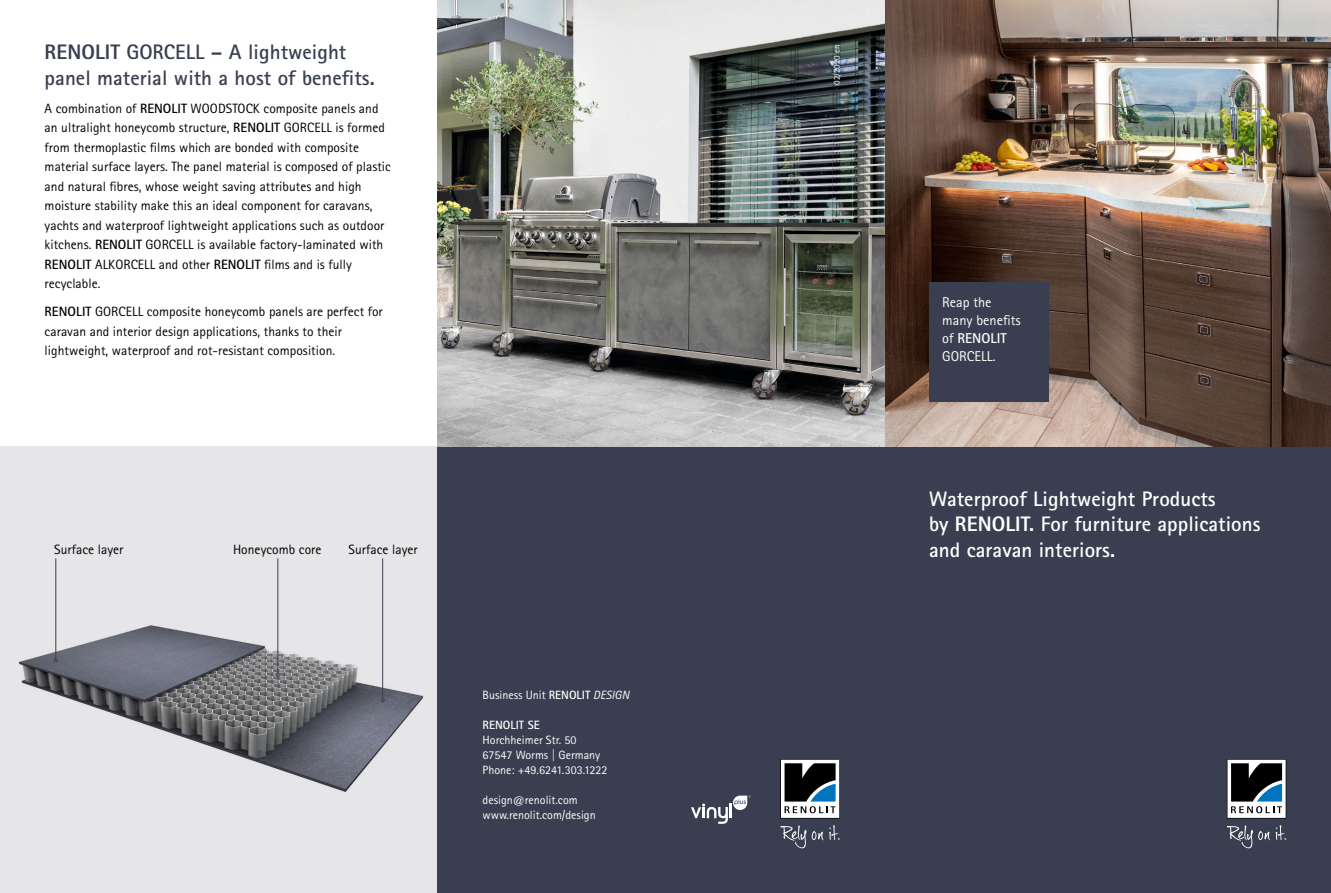
<style>
.page{position:relative;width:1331px;height:893px;background:#fff}
.page>*{position:absolute;margin:0;border:0;box-sizing:border-box;transform-origin:0 0}
.t1{font:700 21px/25.5px "Rotis Sans Serif Pro";letter-spacing:.005em;color:#fff}
.t2{font:700 21px/25.5px "Rotis Sans Serif Pro";letter-spacing:.005em;color:#393f50}
.t3{font:14.25px/18px "Rotis Sans Serif Pro";color:#fff}
.t4{font:13.5px/19.5px "Rotis Sans Serif Pro";letter-spacing:.005em;color:#000}
.t5{font:12px/15px "Rotis Sans Serif Pro";color:#fff}
.t6{font:700 12px "Rotis Sans Serif Pro";color:#fff}
.t7{font:9px "Rotis Sans Serif Pro";color:#fff}
.s1{font-weight:800}
.s2{font-weight:700}
.s3{font-style:italic}
</style>
<div class="page">
<div style="left:0;top:446px;width:438px;height:447px;background:#e6e6e9"></div>
<img style="left:18px;top:528px;width:420px;height:334px">
<div style="left:438px;top:0;width:893px;height:893px;background:#393f50"></div>
<svg style="left:1227px;top:759px;width:59px;height:60px;background:#6c767c"></svg>
<svg style="left:1227px;top:825px;width:59px;height:23px"></svg>
<svg style="left:780px;top:759px;width:60px;height:60px;background:#6c757b"></svg>
<svg style="left:812px;top:831px;width:11px;height:9px"></svg>
<svg style="left:829px;top:825px;width:11px;height:15px"></svg>
<svg style="left:780px;top:825px;width:26px;height:23px"></svg>
<img style="left:438px;top:0;width:893px;height:446px">
<svg style="left:691px;top:796px;width:59px;height:28px"></svg>
<div style="left:929px;top:283px;width:119px;height:119px;background:#393f50"></div>
<hr style="left:55px;top:558px;width:1px;height:101px;background:#393f50">
<svg style="left:54px;top:659px;width:4px;height:3px"></svg>
<hr style="left:277px;top:558px;width:1px;height:115px;background:#393f50">
<svg style="left:276px;top:673px;width:4px;height:3px"></svg>
<hr style="left:382px;top:558px;width:1px;height:141px;background:#393f50">
<svg style="left:381px;top:698px;width:4px;height:4px"></svg>
<h1 class="t2" style="left:45px;top:39px;width:332px"><span class="s1">RENOLIT</span> GORCELL – A lightweight panel material with a host of benefits.</h1>
<p class="t4" style="left:45px;top:98px;width:348px">A combination of <span class="s2">RENOLIT</span> WOODSTOCK composite panels and an ultralight honeycomb structure, <span class="s2">RENOLIT</span> GORCELL is formed from thermoplastic films which are bonded with composite material surface layers. The panel material is composed of plastic and natural fibres, whose weight saving attributes and high moisture stability make this an ideal component for caravans, yachts and waterproof lightweight applications such as outdoor kitchens. <span class="s2">RENOLIT</span> GORCELL is available factory-laminated with <span class="s2">RENOLIT</span> ALKORCELL and other <span class="s2">RENOLIT</span> films and is fully recyclable.</p>
<p class="t4" style="left:45px;top:302px;width:340px"><span class="s2">RENOLIT</span> GORCELL composite honeycomb panels are perfect for caravan and interior design applications, thanks to their lightweight, waterproof and rot-resistant composition.</p>
<p class="t7" style="left:831px;top:85px;width:42px;rotate:-90deg">02/2020 en</p>
<p class="t3" style="left:942px;top:293px;width:80px">Reap the many benefits of <span class="s2">RENOLIT<br></span>GORCELL.</p>
<h1 class="t1" style="left:929px;top:486px;width:333px">Waterproof Lightweight Products<br>by <span class="s1">RENOLIT.</span> For furniture applications</h1>
<p class="t4" style="left:54px;top:539px;width:71px">Surface layer</p>
<p class="t4" style="left:233px;top:539px;width:90px">Honeycomb core</p>
<p class="t4" style="left:349px;top:539px;width:71px">Surface layer</p>
<h1 class="t1" style="left:929px;top:537px;width:188px">and caravan interiors.</h1>
<p class="t5" style="left:483px;top:687px;width:148px">Business Unit <span class="s2">RENOLIT</span> <span class="s3">DESIGN</span></p>
<p class="t6" style="left:483px;top:717px;width:59px">RENOLIT SE</p>
<p class="t5" style="left:483px;top:732px;width:126px">Horchheimer Str. 50<br>67547 Worms | Germany<br>Phone: +49.6241.303.1222</p>
<p class="t5" style="left:483px;top:792px;width:115px">design@renolit.com www.renolit.com/design</p>
</div>
